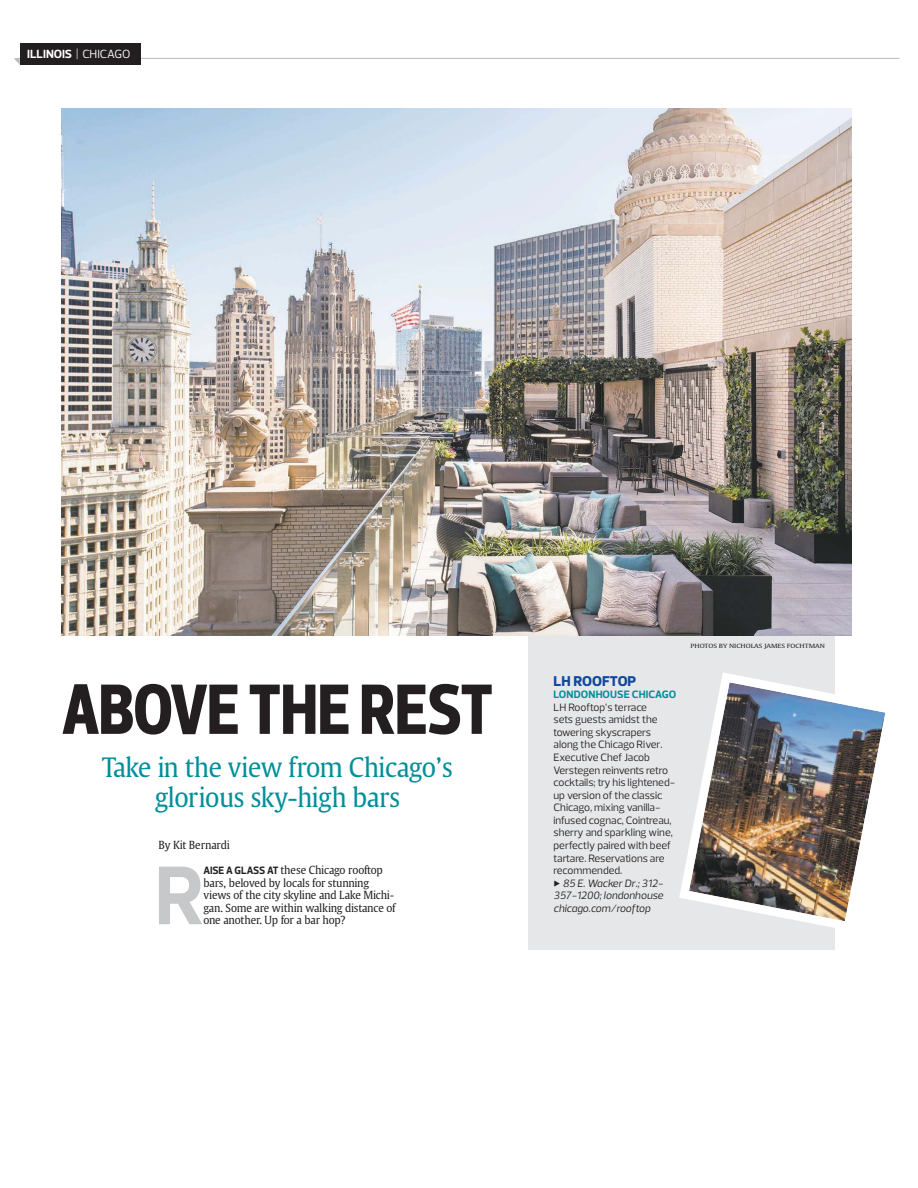
<style>
.page{position:relative;width:918px;height:1188px;background:#fff}
.page>*{position:absolute;margin:0;border:0;box-sizing:border-box;transform-origin:0 0}
.t1{font:700 84.75px "Prelo";color:#c6c8ca;scale:.95 1}
.t2{font:700 expanded 72.45px "Prelo Condensed";letter-spacing:-.015em;color:#231f20}
.t3{font:26.55px/30.2px "USAT Roman";letter-spacing:-.03em;color:#008f99;text-align:center;scale:.95 1}
.t4{font:800 14.55px "Prelo";letter-spacing:-.01em;color:#11499f}
.t5{font:700 12px "Prelo";letter-spacing:.005em;color:#fff}
.t6{font:11.1px/12.6px "USAT Roman";letter-spacing:-.025em;color:#231f20;scale:.95 1}
.t7{font:10.8px/12.6px "Prelo";color:#231f20}
.t8{font:6px "USAT Roman Compact";color:#231f20}
.s1{font-weight:400}
.s2{font-family:"Prelo";font-weight:700;font-size:10.8px}
.s3{font-weight:700;color:#008f99}
.s4{font-family:"Aptifer Sans LT Pro"}
.s5{font-style:italic}
</style>
<div class="page">
<div style="left:528px;top:560px;width:306px;height:390px;background:#e6e7e8"></div>
<hr style="left:17px;top:58px;width:882px;height:1px;background:#bbbdc0">
<svg style="left:14px;top:58px;width:6px;height:7px"></svg>
<div style="left:20px;top:43px;width:120px;height:22px;background:#231f20"></div>
<img style="left:61px;top:108px;width:791px;height:527px">
<img style="left:679px;top:667px;width:207px;height:269px">
<p class="t5" style="left:27px;top:47px;width:105px">ILLINOIS <span class="s1">| CHICAGO</span></p>
<p class="t2" style="left:62px;top:665px;width:433px">ABOVE THE REST</p>
<p class="t3" style="left:102px;top:752px;width:371px">Take in the view from Chicago’s glorious sky-high bars</p>
<p class="t6" style="left:158px;top:839px;width:77px">By Kit Bernardi</p>
<p class="t1" style="left:155px;top:844px;width:54px">R</p>
<p class="t6" style="left:203px;top:864px;width:204px"><span class="s2">AISE A GLASS AT</span> these Chicago rooftop bars, beloved by locals for stunning views of the city skyline and Lake Michi&shy;gan. Some are within walking distance of one another. Up for a bar hop?</p>
<p class="t4" style="left:554px;top:672px;width:84px">LH ROOFTOP</p>
<p class="t7" style="left:554px;top:688px;width:124px"><span class="s3">LONDONHOUSE CHICAGO<br></span>LH Rooftop’s terrace<br>sets guests amidst the towering skyscrapers along the Chicago River.<br>Executive Chef Jacob<br>Verstegen reinvents retro cocktails; try his lightened&shy;up version of the classic<br>Chicago, mixing vanilla&shy;infused cognac, Cointreau, sherry and sparkling wine, perfectly paired with beef tartare. Reservations are recommended.<br><span class="s4">▶</span> <span class="s5">85 E. Wacker Dr.; 312-<br>357-1200; londonhouse chicago.com/rooftop</span></p>
<p class="t8" style="left:691px;top:642px;width:136px">PHOTOS BY NICHOLAS JAMES FOCHTMAN</p>
</div>
